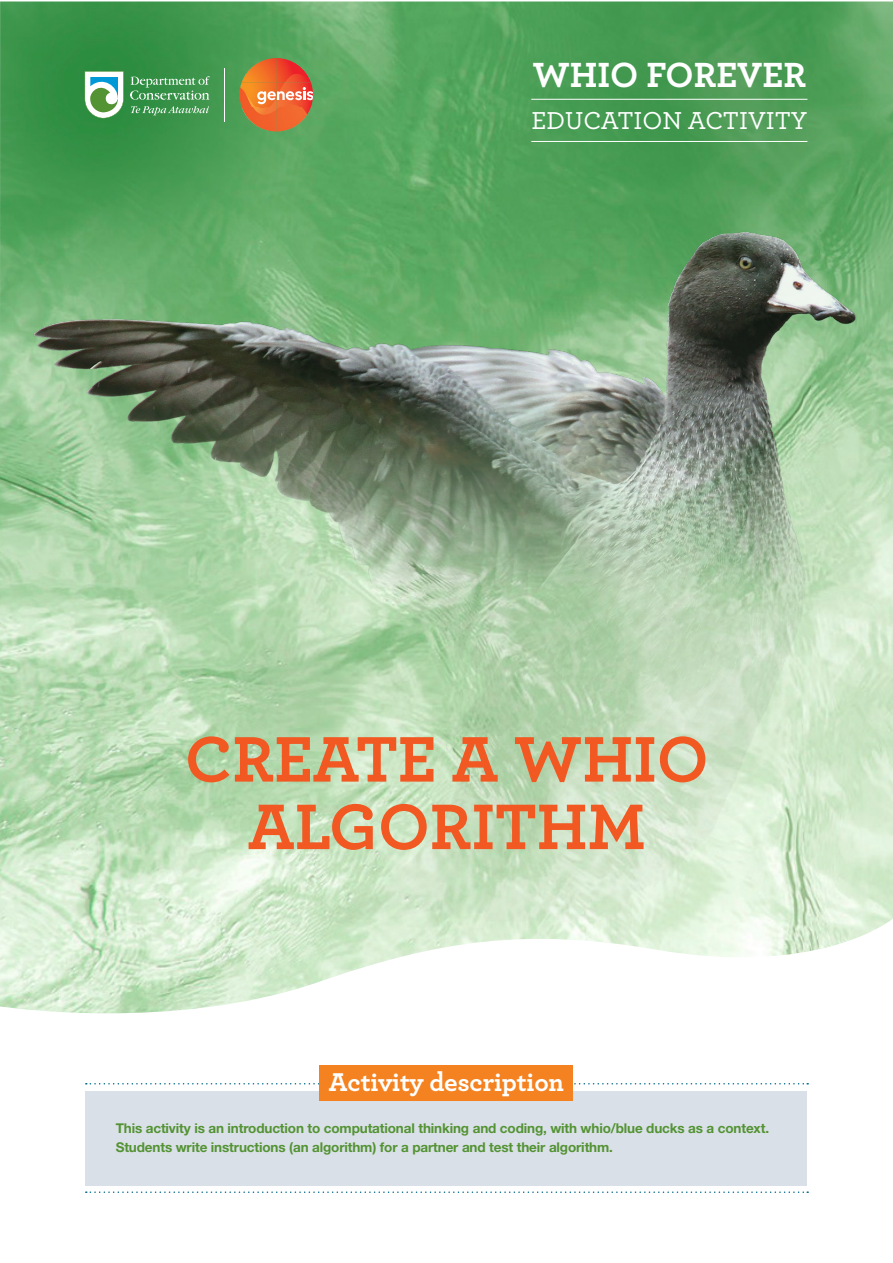
<style>
.page{position:relative;width:893px;height:1263px;background:#fff}
.page>*{position:absolute;margin:0;border:0;box-sizing:border-box;transform-origin:0 0}
.t1{font:700 67.5px/67.5px "Archer";color:#f15822;text-align:center}
.t2{font:700 36.75px "Archer";color:#fff}
.t3{font:700 27px "Archer";letter-spacing:-.01em;color:#fff}
.t4{font:500 25.65px "Archer";color:#fff}
.t5{font:700 13.5px/19.5px "Helvetica Neue LT Std";letter-spacing:-.01em;color:#539333}
</style>
<div class="page">
<img style="left:0;top:2px;width:893px;height:1012px">
<img style="left:3px;top:187px;width:884px;height:819px">
<svg style="left:85px;top:71px;width:39px;height:47px"></svg>
<svg style="left:131px;top:106px;width:78px;height:9px"></svg>
<svg style="left:130px;top:76px;width:80px;height:24px;background:#5da76b"></svg>
<hr style="left:224px;top:68px;width:1px;height:53px;background:#fff">
<img style="left:242px;top:58px;width:69px;height:24px">
<img style="left:240px;top:82px;width:73px;height:25px">
<img style="left:242px;top:107px;width:69px;height:24px">
<svg style="left:257px;top:87px;width:56px;height:17px"></svg>
<div style="left:86px;top:1091px;width:721px;height:94px;background:#dae0e8"></div>
<svg style="left:86px;top:1083px;width:722px;height:1px"></svg>
<svg style="left:86px;top:1191px;width:722px;height:2px"></svg>
<div style="left:320px;top:1065px;width:253px;height:36px;background:#f58220"></div>
<hr style="left:531px;top:99px;width:276px;height:1px;background:#fff">
<hr style="left:531px;top:141px;width:276px;height:1px;background:#fff">
<h2 class="t2" style="left:532px;top:46px;width:275px">WHIO FOREVER</h2>
<h3 class="t4" style="left:531px;top:102px;width:277px">EDUCATION ACTIVITY</h3>
<h1 class="t1" style="left:185px;top:721px;width:525px">CREATE A WHIO<br>ALGORITHM</h1>
<h3 class="t3" style="left:329px;top:1061px;width:236px">Activity description</h3>
<p class="t5" style="left:116px;top:1118px;width:655px">This activity is an introduction to computational thinking and coding, with whio/blue ducks as a context.<br>Students write instructions (an algorithm) for a partner and test their algorithm.</p>
</div>
